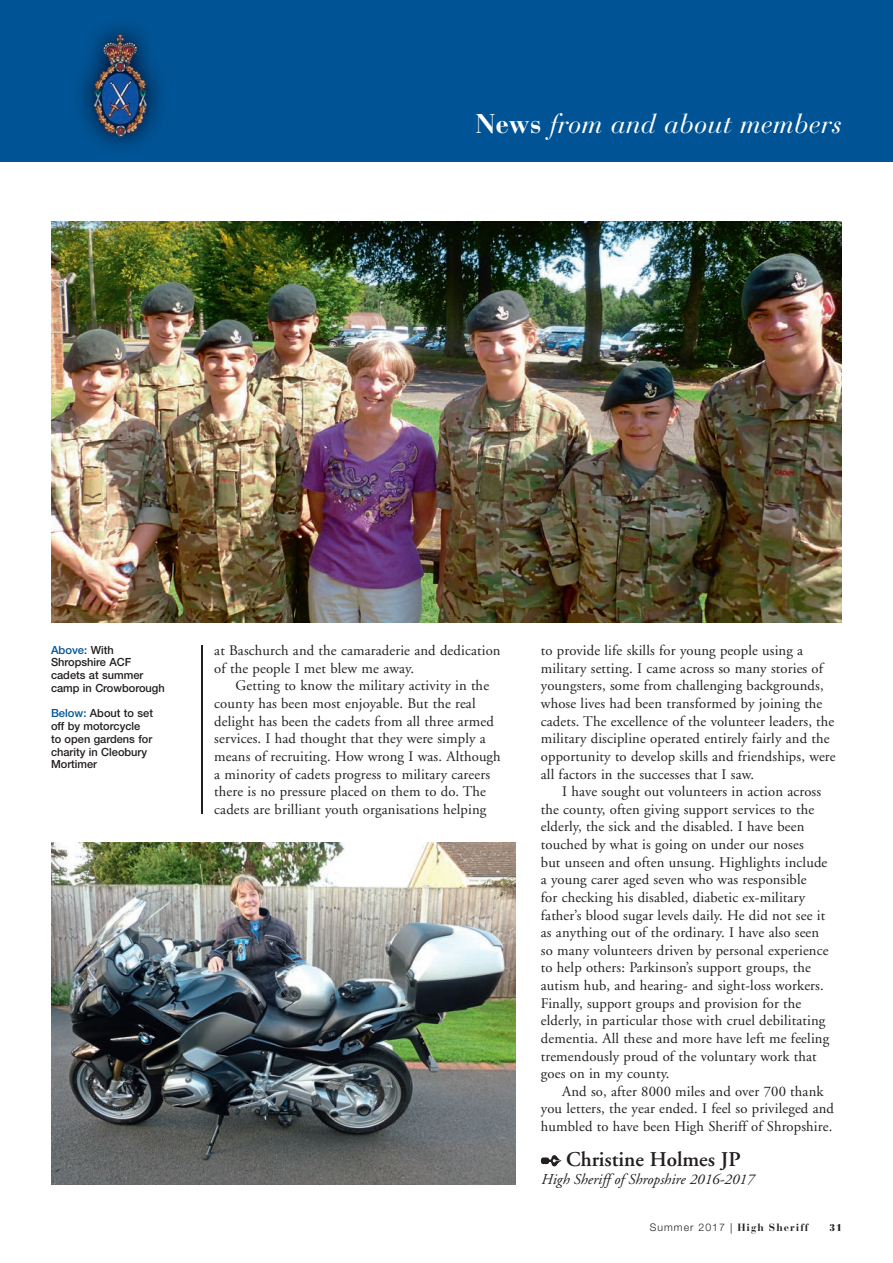
<style>
.page{position:relative;width:893px;height:1263px;background:#fff}
.page>*{position:absolute;margin:0;border:0;box-sizing:border-box;transform-origin:0 0}
.t1{font:italic 27px "Bauer Bodoni";color:#fff}
.t2{font:600 21px "Adobe Garamond";color:#231f20}
.t3{font:italic 15px "Adobe Garamond";color:#231f20}
.t4{font:14.7px/17.5px "Adobe Garamond";letter-spacing:.01em;color:#231f20}
.t5{font:500 11.25px/12.8px "Helvetica Neue";color:#231f20}
.t6{font:700 10.5px "Bauer Bodoni";letter-spacing:.1em;color:#231f20}
.t7{font:900 10.5px "Bauer Bodoni BT";color:#231f20}
.s1{font-weight:700;font-style:normal}
.s2{color:#005495}
.s3{font-family:"Helvetica Neue";font-weight:300}
.s4{font-weight:400}
</style>
<div class="page">
<div style="left:0;top:0;width:893px;height:162px;background:#005495"></div>
<img style="left:82px;top:27px;width:78px;height:119px">
<img style="left:87px;top:34px;width:66px;height:102px">
<img style="left:51px;top:221px;width:791px;height:401px">
<img style="left:51px;top:842px;width:464px;height:342px">
<hr style="left:201px;top:645px;width:1px;height:169px;background:#231f20">
<svg style="left:541px;top:1155px;width:21px;height:11px"></svg>
<h1 class="t1" style="left:476px;top:107px;width:368px"><span class="s1">news</span> from and about members</h1>
<p class="t5" style="left:51px;top:643px;width:115px"><span class="s2">Above:</span> With<br>Shropshire ACF cadets at summer camp in Crowborough</p>
<p class="t5" style="left:51px;top:707px;width:103px"><span class="s2">Below:</span> About to set off by motorcycle to open gardens for charity in Cleobury mortimer</p>
<p class="t4" style="left:214px;top:642px;width:288px">at Baschurch and the camaraderie and dedication of the people I met blew me away.</p>
<p class="t4" style="left:214px;top:677px;width:288px;text-indent:21px">Getting to know the military activity in the county has been most enjoyable. But the real delight has been the cadets from all three armed services. I had thought that they were simply a means of recruiting. How wrong I was. Although a minority of cadets progress to military careers there is no pressure placed on them to do. The cadets are brilliant youth organisations helping</p>
<p class="t4" style="left:541px;top:642px;width:296px">to provide life skills for young people using a military setting. I came across so many stories of youngsters, some from challenging backgrounds, whose lives had been transformed by joining the cadets. The excellence of the volunteer leaders, the military discipline operated entirely fairly and the opportunity to develop skills and friendships, were all factors in the successes that I saw.</p>
<p class="t4" style="left:541px;top:783px;width:290px;text-indent:21px">I have sought out volunteers in action across the county, often giving support services to the elderly, the sick and the disabled. I have been touched by what is going on under our noses<br>but unseen and often unsung. Highlights include a young carer aged seven who was responsible<br>for checking his disabled, diabetic ex-military father’s blood sugar levels daily. He did not see it as anything out of the ordinary. I have also seen so many volunteers driven by personal experience to help others: Parkinson’s support groups, the autism hub, and hearing- and sight-loss workers.<br>Finally, support groups and provision for the elderly, in particular those with cruel debilitating dementia. All these and more have left me feeling tremendously proud of the voluntary work that goes on in my county.</p>
<p class="t4" style="left:541px;top:1083px;width:295px;text-indent:21px">And so, after 8000 miles and over 700 thank you letters, the year ended. I feel so privileged and humbled to have been High Sheriff of Shropshire.</p>
<h2 class="t2" style="left:566px;top:1148px;width:176px">Christine Holmes JP</h2>
<p class="t3" style="left:541px;top:1171px;width:214px">High Sheriff of Shropshire 2016-2017</p>
<p class="t6" style="left:650px;top:1221px;width:160px"><span class="s3">Summer 2017</span> <span class="s4">|</span> High Sheriff</p>
<p class="t7" style="left:829px;top:1221px;width:14px">31</p>
</div>
